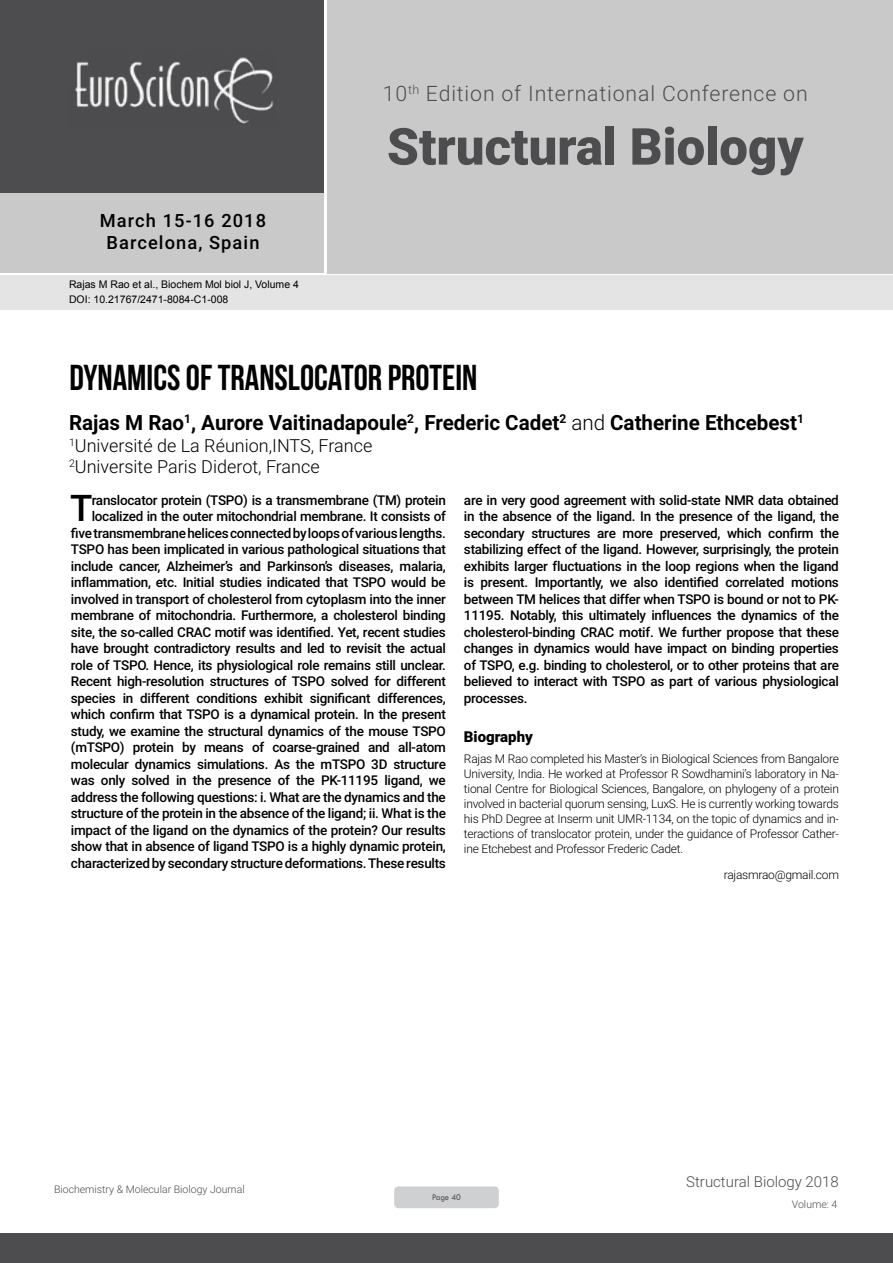
<style>
.page{position:relative;width:893px;height:1263px;background:#fff}
.page>*{position:absolute;margin:0;border:0;box-sizing:border-box;transform-origin:0 0}
.t1{font:900 51px "Roboto";color:#4d4d4f}
.t2{font:500 36.75px "Roboto";color:#000}
.t3{font:36px "Bebas Neue";color:#000}
.t4{font:300 21.3px "Roboto";letter-spacing:.04em;color:#4d4d4f}
.t5{font:700 21px "Roboto";color:#000}
.t6{font:500 18.3px/21.9px "Roboto";letter-spacing:.06em;color:#000;text-align:center}
.t7{font:300 18px/21.6px "Roboto";color:#000}
.t8{font:300 15px "Roboto";color:#4d4d4f}
.t9{font:900 15px "Roboto";color:#000}
.t10{font:500 13.5px/16.5px "Roboto";letter-spacing:-.02em;color:#000;text-align:right}
.t11{font:300 12px/15px "Roboto";letter-spacing:-.02em;color:#000;text-align:justify}
.t12{font:10.5px/14.4px "Arial";color:#000}
.t13{font:300 10.5px "Roboto";color:#4d4d4f}
.t14{font:9px "Tw Cen";letter-spacing:-.02em;color:#4d4d4f;scale:.95 1}
.s1{font-weight:300}
</style>
<div class="page">
<div style="left:0;top:0;width:323px;height:193px;background:#4d4d4f"></div>
<div style="left:1px;top:193px;width:323px;height:80px;background:#c9c9ca"></div>
<div style="left:327px;top:0;width:566px;height:273px;background:#c9c9ca"></div>
<img style="left:75px;top:57px;width:199px;height:67px">
<div style="left:0;top:1233px;width:893px;height:30px;background:#4d4d4f"></div>
<div style="left:1px;top:275px;width:892px;height:35px;background:#e4e4e4"></div>
<div style="left:394px;top:1186px;width:105px;height:22px;background:#cfd0d2;border-radius:4px"></div>
<h3 class="t6" style="left:100px;top:209px;width:168px">March 15-16 2018<br>Barcelona, Spain</h3>
<p class="t12" style="left:69px;top:278px;width:231px">Rajas M Rao et al., Biochem Mol biol J, Volume 4<br>DOI: 10.21767/2471-8084-C1-008</p>
<h3 class="t4" style="left:383px;top:78px;width:426px">10<sup>th</sup> Edition of International Conference on</h3>
<h1 class="t1" style="left:387px;top:111px;width:418px">Structural Biology</h1>
<h3 class="t3" style="left:69px;top:358px;width:409px">DYNAMICS OF TRANSLOCATOR PROTEIN</h3>
<h3 class="t5" style="left:69px;top:408px;width:736px">Rajas M Rao<sup>1</sup>, Aurore Vaitinadapoule<sup>2</sup>, Frederic Cadet<sup>2</sup> <span class="s1">and</span> Catherine Ethcebest<sup>1</sup></h3>
<h3 class="t7" style="left:69px;top:434px;width:305px"><sup>1</sup>Université de La Réunion,INTS, France<br><sup>2</sup>Universite Paris Diderot, France</h3>
<p class="t10" style="left:71px;top:491px;width:376px">ranslocator protein (TSPO) is a transmembrane (TM) protein localized in the outer mitochondrial membrane. It consists of five transmembrane helices connected by loops of various lengths.<br>TSPO has been implicated in various pathological situations that include cancer, Alzheimer’s and Parkinson’s diseases, malaria, inflammation, etc. Initial studies indicated that TSPO would be involved in transport of cholesterol from cytoplasm into the inner membrane of mitochondria. Furthermore, a cholesterol binding site, the so-called CRAC motif was identified. Yet, recent studies have brought contradictory results and led to revisit the actual role of TSPO. Hence, its physiological role remains still unclear.<br>Recent high-resolution structures of TSPO solved for different species in different conditions exhibit significant differences, which confirm that TSPO is a dynamical protein. In the present study, we examine the structural dynamics of the mouse TSPO (mTSPO) protein by means of coarse-grained and all-atom molecular dynamics simulations. As the mTSPO 3D structure was only solved in the presence of the PK-11195 ligand, we address the following questions: i. What are the dynamics and the structure of the protein in the absence of the ligand; ii. What is the impact of the ligand on the dynamics of the protein? Our results show that in absence of ligand TSPO is a highly dynamic protein, characterized by secondary structure deformations. These results</p>
<p class="t10" style="left:464px;top:491px;width:376px;text-align:justify">are in very good agreement with solid-state NMR data obtained in the absence of the ligand. In the presence of the ligand, the secondary structures are more preserved, which confirm the stabilizing effect of the ligand. However, surprisingly, the protein exhibits larger fluctuations in the loop regions when the ligand is present. Importantly, we also identified correlated motions between TM helices that differ when TSPO is bound or not to PK-11195. Notably, this ultimately influences the dynamics of the cholesterol-binding CRAC motif. We further propose that these changes in dynamics would have impact on binding properties of TSPO, e.g. binding to cholesterol, or to other proteins that are believed to interact with TSPO as part of various physiological processes.</p>
<h2 class="t2" style="left:70px;top:482px;width:24px">T</h2>
<p class="t9" style="left:464px;top:726px;width:70px">Biography</p>
<p class="t11" style="left:464px;top:751px;width:377px">Rajas M Rao completed his Master’s in Biological Sciences from Bangalore University, India. He worked at Professor R Sowdhamini’s laboratory in Na&shy;tional Centre for Biological Sciences, Bangalore, on phylogeny of a protein involved in bacterial quorum sensing, LuxS. He is currently working towards his PhD Degree at Inserm unit UMR-1134, on the topic of dynamics and in&shy;teractions of translocator protein, under the guidance of Professor Cather&shy;ine Etchebest and Professor Frederic Cadet.</p>
<p class="t11" style="left:724px;top:867px;width:117px">rajasmrao@gmail.com</p>
<p class="t13" style="left:54px;top:1181px;width:192px">Biochemistry &amp; Molecular Biology Journal</p>
<p class="t14" style="left:432px;top:1192px;width:32px">Page 40</p>
<p class="t8" style="left:686px;top:1171px;width:154px">Structural Biology 2018</p>
<p class="t13" style="left:792px;top:1197px;width:47px">Volume: 4</p>
</div>
